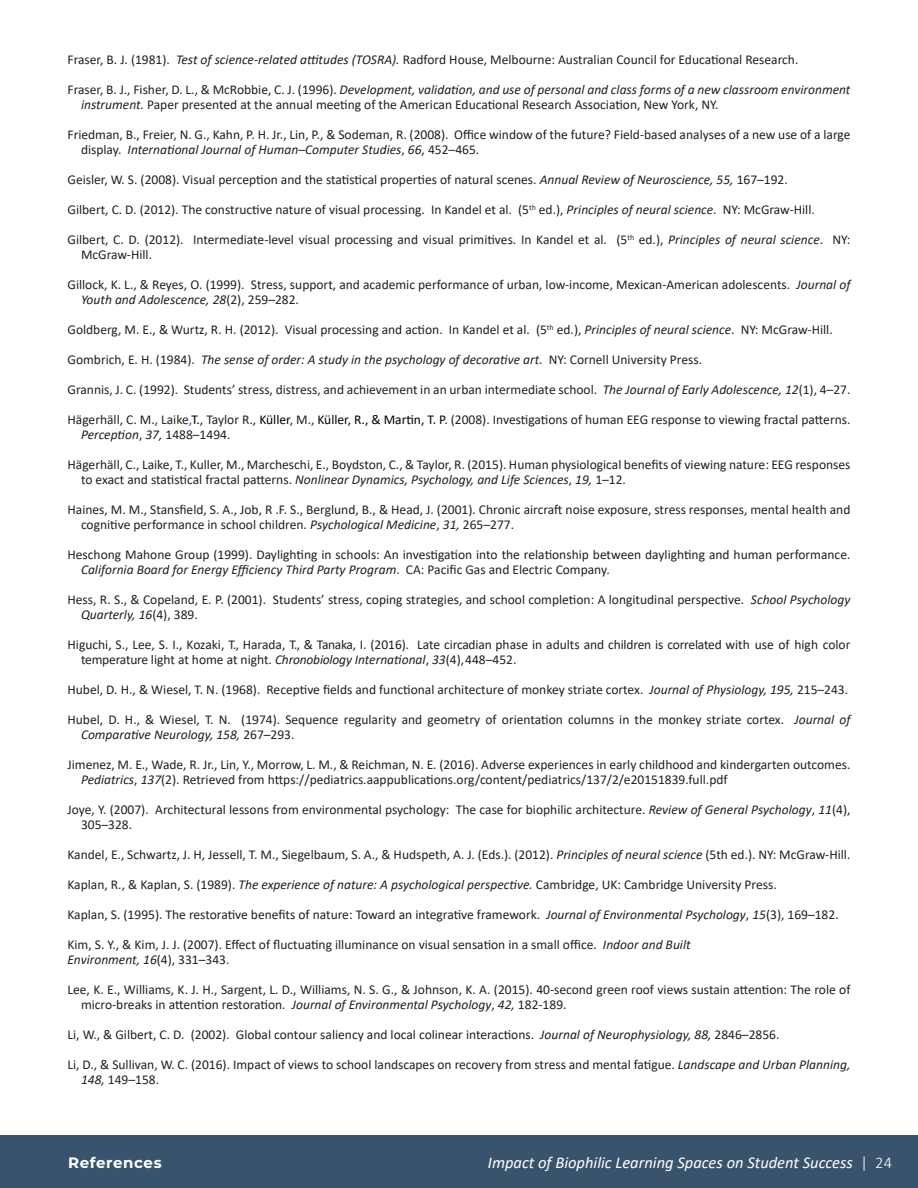
<style>
.page{position:relative;width:918px;height:1188px;background:#fff}
.page>*{position:absolute;margin:0;border:0;box-sizing:border-box;transform-origin:0 0}
.t1{font:italic 16.5px "Calibri";color:#fff}
.t2{font:700 15px "Montserrat";letter-spacing:.04em;color:#fff}
.Endnote_text{font:13.5px/15px "Calibri";color:#231f20}
.No_Spacing{font:13.5px/15px "Calibri";color:#231f20}
.Footnote_text{font:13.5px/15px "Calibri";color:#231f20}
.Footnote_text-2{font:italic 13.5px "Calibri";color:#231f20}
.Normal__Web{font:13.5px "Calibri";color:#231f20}
.s1{font-style:italic}
.s2{font-style:normal}
.s3{color:#0953c0}
.s4{color:#000}
.s5{font-weight:300;font-style:normal}
</style>
<div class="page">
<div style="left:0;top:1135px;width:918px;height:53px;background:#39536c"></div>
<p class="No_Spacing" style="left:68px;top:52px;width:732px">Fraser, B. J. (1981). <span class="s1">Test of science-related attitudes (TOSRA).</span> Radford House, Melbourne: Australian Council for Educational Research.</p>
<p class="Endnote_text" style="left:81px;top:82px;width:771px;text-indent:-14px">Fraser, B. J., Fisher, D. L., &amp; McRobbie, C. J. (1996). <span class="s1">Development, validation, and use of personal and class forms of a new classroom environment instrument.</span> Paper presented at the annual meeting of the American Educational Research Association, New York, NY.</p>
<p class="Endnote_text" style="left:81px;top:127px;width:771px;text-indent:-14px">Friedman, B., Freier, N. G., Kahn, P. H. Jr., Lin, P., &amp; Sodeman, R. (2008). Office window of the future? Field-based analyses of a new use of a large display. <span class="s1">International Journal of Human–Computer Studies</span>, <span class="s1">66</span>, 452–465.</p>
<p class="Normal__Web" style="left:68px;top:170px;width:722px">Geisler, W. S. (2008). Visual perception and the statistical properties of natural scenes. <span class="s1">Annual Review of Neuroscience, 55,</span> 167–192.</p>
<p class="Endnote_text" style="left:68px;top:202px;width:749px">Gilbert, C. D. (2012). The constructive nature of visual processing. In Kandel et al. (5<sup>th</sup> ed.), <span class="s1">Principles of neural science</span>. NY: McGraw-Hill.</p>
<p class="Endnote_text" style="left:81px;top:232px;width:771px;text-indent:-14px">Gilbert, C. D. (2012). Intermediate-level visual processing and visual primitives. In Kandel et al. (5<sup>th</sup> ed.), <span class="s1">Principles of neural science</span>. NY:<br>McGraw-Hill.</p>
<p class="Endnote_text" style="left:81px;top:277px;width:771px;text-indent:-14px">Gillock, K. L., &amp; Reyes, O. (1999). Stress, support, and academic performance of urban, low-income, Mexican-American adolescents. <span class="s1">Journal of<br>Youth and Adolescence, 28</span>(2), 259–282.</p>
<p class="Endnote_text" style="left:68px;top:322px;width:767px">Goldberg, M. E., &amp; Wurtz, R. H. (2012). Visual processing and action. In Kandel et al. (5<sup>th</sup> ed.), <span class="s1">Principles of neural science</span>. NY: McGraw-Hill.</p>
<p class="Footnote_text-2" style="left:68px;top:350px;width:636px"><span class="s2">Gombrich, E. H. (1984).</span> The sense of order: A study in the psychology of decorative art. <span class="s2">NY: Cornell University Press.</span></p>
<p class="Endnote_text" style="left:68px;top:382px;width:785px">Grannis, J. C. (1992). Students’ stress, distress, and achievement in an urban intermediate school. <span class="s1">The Journal of Early Adolescence, 12</span>(1), 4–27.</p>
<p class="Endnote_text" style="left:81px;top:412px;width:771px;text-indent:-14px">Hägerhäll, C. M., Laike<span class="s3">,</span><span class="s4">T.</span>, Taylor R., <span class="s4">Küller</span>, M., <span class="s4">Küller, R., &amp; Martin, T. P</span>. (2008). Investigations of human EEG response to viewing fractal patterns.<br><span class="s1">Perception</span>, <span class="s1">37,</span> 1488–1494.</p>
<p class="Endnote_text" style="left:81px;top:457px;width:771px;text-indent:-14px">Hägerhäll, C., Laike, T., Kuller, M., Marcheschi, E., Boydston, C., &amp; Taylor, R. (2015). Human physiological benefits of viewing nature: EEG responses to exact and statistical fractal patterns. <span class="s1">Nonlinear Dynamics, Psychology, and Life Sciences</span>, <span class="s1">19,</span> 1–12.</p>
<p class="Endnote_text" style="left:81px;top:502px;width:771px;text-indent:-14px">Haines, M. M., Stansfield, S. A., Job, R .F. S., Berglund, B., &amp; Head, J. (2001). Chronic aircraft noise exposure, stress responses, mental health and cognitive performance in school children. <span class="s1">Psychological Medicine</span>, <span class="s1">31,</span> 265–277.</p>
<p class="No_Spacing" style="left:81px;top:547px;width:771px;text-indent:-14px">Heschong Mahone Group (1999). Daylighting in schools: An investigation into the relationship between daylighting and human performance.<br><span class="s1">California Board for Energy Efficiency Third Party Program</span>. CA: Pacific Gas and Electric Company.</p>
<p class="Endnote_text" style="left:81px;top:592px;width:771px;text-indent:-14px">Hess, R. S., &amp; Copeland, E. P. (2001). Students’ stress, coping strategies, and school completion: A longitudinal perspective. <span class="s1">School Psychology<br>Quarterly, 16</span>(4), 389.</p>
<p class="Endnote_text" style="left:81px;top:637px;width:771px;text-indent:-14px">Higuchi, S., Lee, S. I., Kozaki, T., Harada, T., &amp; Tanaka, I. (2016). Late circadian phase in adults and children is correlated with use of high color temperature light at home at night. <span class="s1">Chronobiology International</span>, <span class="s1">33</span>(4), 448–452.</p>
<p class="Endnote_text" style="left:68px;top:682px;width:782px">Hubel, D. H., &amp; Wiesel, T. N. (1968). Receptive fields and functional architecture of monkey striate cortex. <span class="s1">Journal of Physiology, 195,</span> 215–243.</p>
<p class="Footnote_text" style="left:81px;top:712px;width:771px;text-indent:-14px">Hubel, D. H., &amp; Wiesel, T. N. (1974). Sequence regularity and geometry of orientation columns in the monkey striate cortex. <span class="s1">Journal of<br>Comparative Neurology, 158,</span> 267–293.</p>
<p class="Endnote_text" style="left:81px;top:757px;width:771px;text-indent:-14px">Jimenez, M. E., Wade, R. Jr., Lin, Y., Morrow, L. M., &amp; Reichman, N. E. (2016). Adverse experiences in early childhood and kindergarten outcomes.<br><span class="s1">Pediatrics</span>, <span class="s1">137</span>(2). Retrieved from https://pediatrics.aappublications.org/content/pediatrics/137/2/e20151839.full.pdf</p>
<p class="Endnote_text" style="left:81px;top:802px;width:771px;text-indent:-14px">Joye, Y. (2007). Architectural lessons from environmental psychology: The case for biophilic architecture. <span class="s1">Review of General Psychology</span>, <span class="s1">11</span>(4),<br>305–328.</p>
<p class="Endnote_text" style="left:68px;top:847px;width:784px">Kandel, E., Schwartz, J. H, Jessell, T. M., Siegelbaum, S. A., &amp; Hudspeth, A. J. (Eds.). (2012). <span class="s1">Principles of neural science</span> (5th ed.). NY: McGraw-Hill.</p>
<p class="Endnote_text" style="left:68px;top:877px;width:711px">Kaplan, R., &amp; Kaplan, S. (1989). <span class="s1">The experience of nature: A psychological perspective.</span> Cambridge, UK: Cambridge University Press.</p>
<p class="Endnote_text" style="left:68px;top:907px;width:773px">Kaplan, S. (1995). The restorative benefits of nature: Toward an integrative framework. <span class="s1">Journal of Environmental Psychology</span>, <span class="s1">15</span>(3), 169–182.</p>
<p class="Endnote_text" style="left:68px;top:937px;width:625px">Kim, S. Y., &amp; Kim, J. J. (2007). Effect of fluctuating illuminance on visual sensation in a small office. <span class="s1">Indoor and Built</span></p>
<p class="Footnote_text-2" style="left:68px;top:950px;width:164px">Environment, 16<span class="s2">(4), 331–343.</span></p>
<p class="Endnote_text" style="left:81px;top:982px;width:771px;text-indent:-14px">Lee, K. E., Williams, K. J. H., Sargent, L. D., Williams, N. S. G., &amp; Johnson, K. A. (2015). 40-second green roof views sustain attention: The role of micro-breaks in attention restoration. <span class="s1">Journal of Environmental Psychology</span>, <span class="s1">42,</span> 182-189.</p>
<p class="Footnote_text" style="left:68px;top:1027px;width:713px">Li, W., &amp; Gilbert, C. D. (2002). Global contour saliency and local colinear interactions. <span class="s1">Journal of Neurophysiology, 88,</span> 2846–2856.</p>
<p class="Endnote_text" style="left:81px;top:1057px;width:771px;text-indent:-14px">Li, D., &amp; Sullivan, W. C. (2016). Impact of views to school landscapes on recovery from stress and mental fatigue. <span class="s1">Landscape and Urban Planning,<br>148,</span> 149–158.</p>
<p class="t2" style="left:68px;top:1152px;width:95px">References</p>
<p class="t1" style="left:488px;top:1151px;width:406px">Impact of Biophilic Learning Spaces on Student Success <span class="s5">| 24</span></p>
</div>
